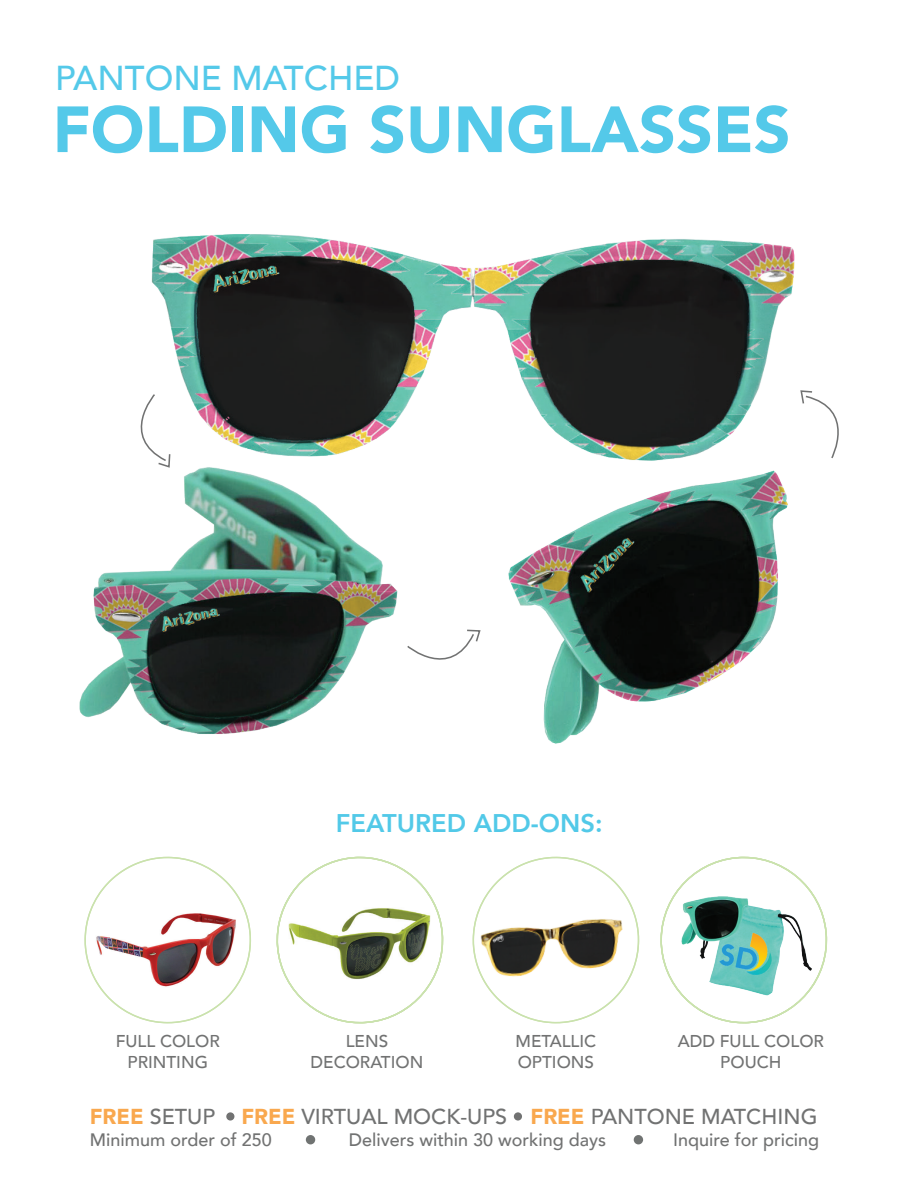
<style>
.page{position:relative;width:918px;height:1188px;background:#fff}
.page>*{position:absolute;margin:0;border:0;box-sizing:border-box;transform-origin:0 0}
.t1{font:900 64.5px "Avenir";color:#54c9e9}
.t2{font:500 34.5px "Avenir";color:#54c9e9}
.t3{font:800 25.5px "Avenir";color:#52c9e8}
.t4{font:500 21.6px "Avenir";color:#717272}
.t5{font:500 18px "Avenir";color:#717272}
.t6{font:500 17.1px/20.5px "Avenir";color:#717272;text-align:center}
.s1{font-weight:900;color:#f9a84e}
</style>
<div class="page">
<div style="left:226px;top:1112px;width:8px;height:9px;background:#717272;border-radius:50%"></div>
<div style="left:306px;top:1135px;width:9px;height:9px;background:#707372;border-radius:50%"></div>
<div style="left:634px;top:1135px;width:9px;height:9px;background:#707372;border-radius:50%"></div>
<div style="left:514px;top:1112px;width:8px;height:9px;background:#717272;border-radius:50%"></div>
<svg style="left:84px;top:856px;width:167px;height:168px"></svg>
<svg style="left:276px;top:856px;width:168px;height:168px"></svg>
<img style="left:660px;top:862px;width:166px;height:162px">
<img style="left:472px;top:856px;width:167px;height:168px">
<img style="left:79px;top:234px;width:716px;height:510px">
<svg style="left:119px;top:393px;width:52px;height:76px"></svg>
<svg style="left:406px;top:629px;width:76px;height:52px"></svg>
<svg style="left:800px;top:390px;width:39px;height:69px"></svg>
<h2 class="t2" style="left:55px;top:48px;width:346px">PANTONE MATCHED</h2>
<h1 class="t1" style="left:52px;top:74px;width:740px">FOLDING SUNGLASSES</h1>
<h3 class="t3" style="left:336px;top:804px;width:268px">FEATURED ADD-ONS:</h3>
<p class="t6" style="left:116px;top:1030px;width:106px">FULL COLOR<br>PRINTING</p>
<p class="t6" style="left:311px;top:1030px;width:114px">LENS<br>DECORATION</p>
<p class="t6" style="left:516px;top:1030px;width:82px;text-align:left">METALLIC<br>OPTIONS</p>
<p class="t6" style="left:678px;top:1030px;width:148px">ADD FULL COLOR<br>POUCH</p>
<p class="t4" style="left:90px;top:1098px;width:729px"><span class="s1">FREE</span> SETUP <span class="s1">FREE</span> VIRTUAL MOCK-UPS <span class="s1">FREE</span> PANTONE MATCHING</p>
<p class="t5" style="left:90px;top:1125px;width:183px">Minimum order of 250</p>
<p class="t5" style="left:349px;top:1124px;width:259px">Delivers within 30 working days</p>
<p class="t5" style="left:673px;top:1124px;width:147px">Inquire for pricing</p>
</div>
